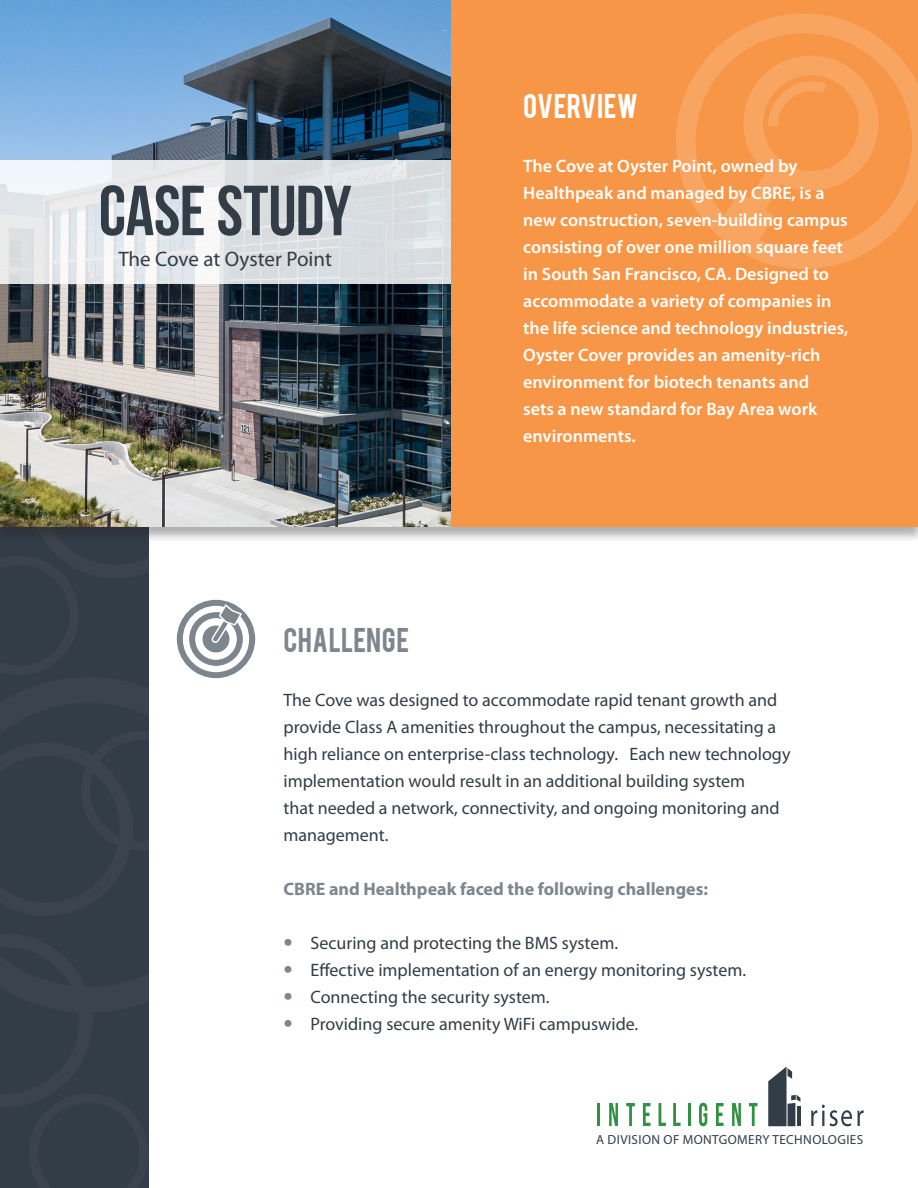
<style>
.page{position:relative;width:918px;height:1188px;background:#fff}
.page>*{position:absolute;margin:0;border:0;box-sizing:border-box;transform-origin:0 0}
.t1{font:700 70.65px "Bebas Neue";letter-spacing:-.005em;color:#323d47}
.t2{font:27px "Bebas";letter-spacing:.02em;color:#7e868d}
.t3{font:27px "Bebas";color:#fff}
.t4{font:21px "Myriad Pro";letter-spacing:-.005em;color:#323d47}
.t5{font:18px/27px "Myriad Pro";color:#323d47}
.t6{font:600 18px/27px "Myriad Pro";color:#fff}
.t7{font:700 18px "Myriad Pro";color:#7e868d}
.t8{font:13.2px "Myriad Pro";letter-spacing:.03em;color:#323d47}
.s1{font-size:33px;color:#7e868d}
</style>
<div class="page">
<svg style="left:0;top:677px;width:148px;height:257px;background:#353f49"></svg>
<svg style="left:0;top:544px;width:148px;height:131px;background:#333e48"></svg>
<svg style="left:0;top:934px;width:148px;height:254px;background:#343e48"></svg>
<svg style="left:0;top:731px;width:148px;height:185px;background:#333e48"></svg>
<div style="left:0;top:0;width:918px;height:544px;background:#231f20;opacity:.35"></div>
<div style="left:0;top:0;width:918px;height:526px;background:#f79647"></div>
<img style="left:0;top:0;width:450px;height:526px">
<svg style="left:768px;top:1067px;width:32px;height:59px"></svg>
<hr style="left:598px;top:1103px;width:2px;height:23px;background:#309143">
<svg style="left:609px;top:1103px;width:9px;height:23px"></svg>
<svg style="left:626px;top:1103px;width:9px;height:23px"></svg>
<svg style="left:643px;top:1103px;width:8px;height:23px"></svg>
<svg style="left:659px;top:1103px;width:7px;height:23px"></svg>
<svg style="left:673px;top:1103px;width:8px;height:23px"></svg>
<hr style="left:688px;top:1103px;width:3px;height:23px;background:#309143">
<svg style="left:699px;top:1103px;width:8px;height:23px"></svg>
<svg style="left:716px;top:1103px;width:8px;height:23px"></svg>
<svg style="left:732px;top:1103px;width:9px;height:23px"></svg>
<svg style="left:749px;top:1103px;width:9px;height:23px"></svg>
<svg style="left:811px;top:1105px;width:53px;height:21px"></svg>
<div style="left:177px;top:600px;width:78px;height:78px;border:6px solid #7e868d;border-radius:50%"></div>
<div style="left:189px;top:612px;width:54px;height:54px;border:6px solid #7e868d;border-radius:50%"></div>
<svg style="left:202px;top:625px;width:28px;height:28px"></svg>
<svg style="left:205px;top:602px;width:39px;height:48px"></svg>
<svg style="left:0;top:160px;width:450px;height:124px;background:#e2e5e8"></svg>
<svg style="left:676px;top:13px;width:242px;height:256px"></svg>
<p class="t1" style="left:99px;top:172px;width:254px">CASE STUDY</p>
<p class="t4" style="left:118px;top:247px;width:215px">The Cove at Oyster Point</p>
<p class="t2" style="left:284px;top:621px;width:127px">CHALLENGE</p>
<p class="t3" style="left:523px;top:87px;width:116px">OVERVIEW</p>
<p class="t6" style="left:523px;top:153px;width:327px">The Cove at Oyster Point, owned by Healthpeak and managed by CBRE, is a new construction, seven-building campus consisting of over one million square feet in South San Francisco, CA. Designed to accommodate a variety of companies in the life science and technology industries, Oyster Cover provides an amenity-rich environment for biotech tenants and<br>sets a new standard for Bay Area work environments.</p>
<p class="t5" style="left:284px;top:687px;width:508px">The Cove was designed to accommodate rapid tenant growth and provide Class A amenities throughout the campus, necessitating a high reliance on enterprise-class technology. Each new technology implementation would result in an additional building system<br>that needed a network, connectivity, and ongoing monitoring and management.</p>
<p class="t7" style="left:284px;top:878px;width:426px">CBRE and Healthpeak faced the following challenges:</p>
<p class="t5" style="left:284px;top:930px;width:336px"><span class="s1">•</span> Securing and protecting the BMS system.</p>
<p class="t5" style="left:284px;top:957px;width:464px"><span class="s1">•</span> Effective implementation of an energy monitoring system.</p>
<p class="t5" style="left:284px;top:984px;width:268px"><span class="s1">•</span> Connecting the security system.</p>
<p class="t5" style="left:284px;top:1011px;width:356px"><span class="s1">•</span> Providing secure amenity WiFi campuswide.</p>
<p class="t8" style="left:596px;top:1133px;width:269px">A DIVISION OF MONTGOMERY TECHNOLOGIES</p>
</div>
